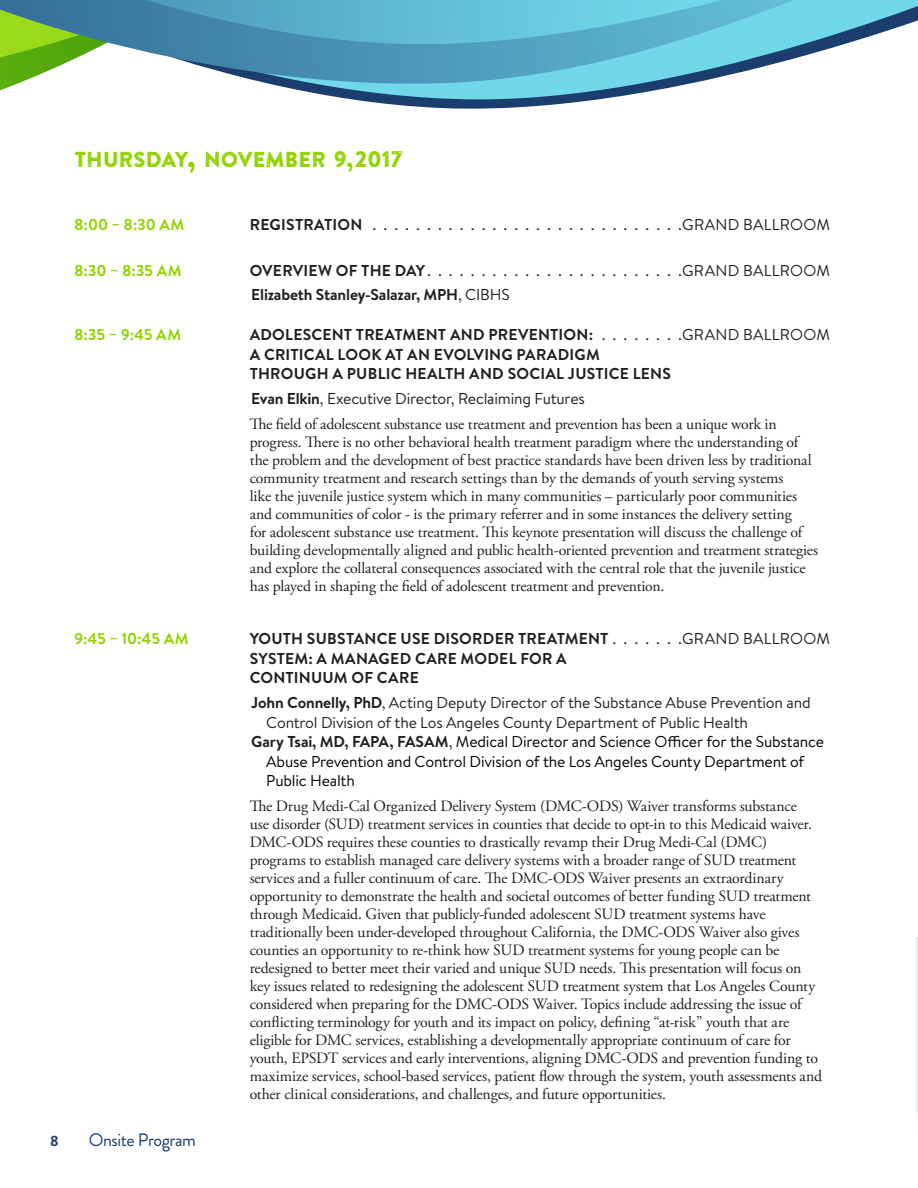
<style>
.page{position:relative;width:918px;height:1188px;background:#fff}
.page>*{position:absolute;margin:0;border:0;box-sizing:border-box;transform-origin:0 0}
.t1{font:21.6px "Brandon Printed One SC800";letter-spacing:-.025em;color:#91d400}
.t2{font:18px "Brandon Grotesque";letter-spacing:-.025em;color:#1b3e6f}
.t3{font:15.75px/18px "Adobe Garamond Pro";letter-spacing:-.01em;color:#231f20}
.t4{font:700 15.75px/19.5px "Brandon Text";letter-spacing:.015em;color:#231f20}
.t5{font:15.75px "Brandon Text";letter-spacing:-.01em;color:#000}
.t6{font:15.75px "Brandon Text";letter-spacing:-.01em;color:#222}
.t7{font:700 15.75px/24.9px "Brandon Text";letter-spacing:-.01em;color:#231f20}
.t8{font:700 15.75px "Brandon Text";letter-spacing:-.01em;color:#91d400}
.t9{font:15.75px "Brandon Text";letter-spacing:-.005em;color:#231f20}
.t10{font:15.75px "Brandon Text";letter-spacing:.015em;color:#231f20}
.t11{font:700 15px "Brandon Grotesque";color:#1b3e6f}
.s1{font-size:27px}
.s2{font-size:22.5px}
.s3{font-weight:400}
.s4{font-weight:700}
.s5{font-weight:700;color:#231f20}
.s6{color:#231f20}
</style>
<div class="page">
<svg style="left:442px;top:102px;width:135px;height:7px"></svg>
<svg style="left:372px;top:102px;width:89px;height:6px"></svg>
<svg style="left:0;top:53px;width:814px;height:49px"></svg>
<svg style="left:0;top:0;width:918px;height:53px;background:#60afbe"></svg>
<hr style="left:916px;top:937px;width:2px;height:175px;background:#b3cae4">
<h1 class="t1" style="left:74px;top:146px;width:330px">THURSDAY<span class="s1">,</span> NOVEMBER <span class="s2">9,2017</span></h1>
<p class="t8" style="left:74px;top:214px;width:112px">8:00 – 8:30 AM</p>
<p class="t10" style="left:682px;top:214px;width:149px">GRAND BALLROOM</p>
<p class="t8" style="left:74px;top:259px;width:109px">8:30 – 8:35 AM</p>
<p class="t7" style="left:250px;top:257px;width:582px">OVERVIEW OF THE DAY <span class="s3">. . . . . . . . . . . . . . . . . . . . . . . GRAND BALLROOM<br></span>Elizabeth Stanley-Salazar, MPH<span class="s3">, CIBHS</span></p>
<p class="t8" style="left:74px;top:324px;width:108px">8:35 – 9:45 AM</p>
<p class="t4" style="left:250px;top:325px;width:352px">ADOLESCENT TREATMENT AND PREVENTION: <span class="s3">........</span></p>
<p class="t10" style="left:682px;top:324px;width:149px">GRAND BALLROOM</p>
<p class="t4" style="left:250px;top:344px;width:423px">A CRITICAL LOOK AT AN EVOLVING PARADIGM<br>THROUGH A PUBLIC HEALTH AND SOCIAL JUSTICE LENS</p>
<p class="t9" style="left:251px;top:388px;width:335px"><span class="s4">Evan Elkin</span>, Executive Director, Reclaiming Futures</p>
<p class="t3" style="left:250px;top:415px;width:570px">The field of adolescent substance use treatment and prevention has been a unique work in progress. There is no other behavioral health treatment paradigm where the understanding of the problem and the development of best practice standards have been driven less by traditional community treatment and research settings than by the demands of youth serving systems<br>like the juvenile justice system which in many communities – particularly poor communities and communities of color - is the primary referrer and in some instances the delivery setting<br>for adolescent substance use treatment. This keynote presentation will discuss the challenge of building developmentally aligned and public health-oriented prevention and treatment strategies and explore the collateral consequences associated with the central role that the juvenile justice has played in shaping the field of adolescent treatment and prevention.</p>
<p class="t8" style="left:74px;top:628px;width:116px">9:45 – 10:45 AM</p>
<p class="t4" style="left:250px;top:629px;width:582px">YOUTH SUBSTANCE USE DISORDER TREATMENT <span class="s3">. . . . . . GRAND BALLROOM<br></span>SYSTEM: A MANAGED CARE MODEL FOR A<br>CONTINUUM OF CARE</p>
<p class="t6" style="left:251px;top:692px;width:561px"><span class="s5">John Connelly, PhD</span><span class="s6">,</span> Acting Deputy Director of the Substance Abuse Prevention and</p>
<p class="t6" style="left:266px;top:711px;width:483px">Control Division of the Los Angeles County Department of Public Health</p>
<p class="t5" style="left:251px;top:731px;width:574px"><span class="s5">Gary Tsai, MD, FAPA, FASAM</span><span class="s6">,</span> Medical Director and Science Officer for the Substance</p>
<p class="t5" style="left:266px;top:750px;width:540px">Abuse Prevention and Control Division of the Los Angeles County Department of</p>
<p class="t5" style="left:266px;top:770px;width:90px">Public Health</p>
<p class="t3" style="left:250px;top:797px;width:574px">The Drug Medi-Cal Organized Delivery System (DMC-ODS) Waiver transforms substance<br>use disorder (SUD) treatment services in counties that decide to opt-in to this Medicaid waiver.<br>DMC-ODS requires these counties to drastically revamp their Drug Medi-Cal (DMC) programs to establish managed care delivery systems with a broader range of SUD treatment services and a fuller continuum of care. The DMC-ODS Waiver presents an extraordinary opportunity to demonstrate the health and societal outcomes of better funding SUD treatment through Medicaid. Given that publicly-funded adolescent SUD treatment systems have traditionally been under-developed throughout California, the DMC-ODS Waiver also gives counties an opportunity to re-think how SUD treatment systems for young people can be redesigned to better meet their varied and unique SUD needs. This presentation will focus on key issues related to redesigning the adolescent SUD treatment system that Los Angeles County considered when preparing for the DMC-ODS Waiver. Topics include addressing the issue of conflicting terminology for youth and its impact on policy, defining “at-risk” youth that are eligible for DMC services, establishing a developmentally appropriate continuum of care for youth, EPSDT services and early interventions, aligning DMC-ODS and prevention funding to maximize services, school-based services, patient flow through the system, youth assessments and other clinical considerations, and challenges, and future opportunities.</p>
<p class="t11" style="left:50px;top:1130px;width:10px">8</p>
<p class="t2" style="left:89px;top:1127px;width:109px">Onsite Program</p>
</div>
